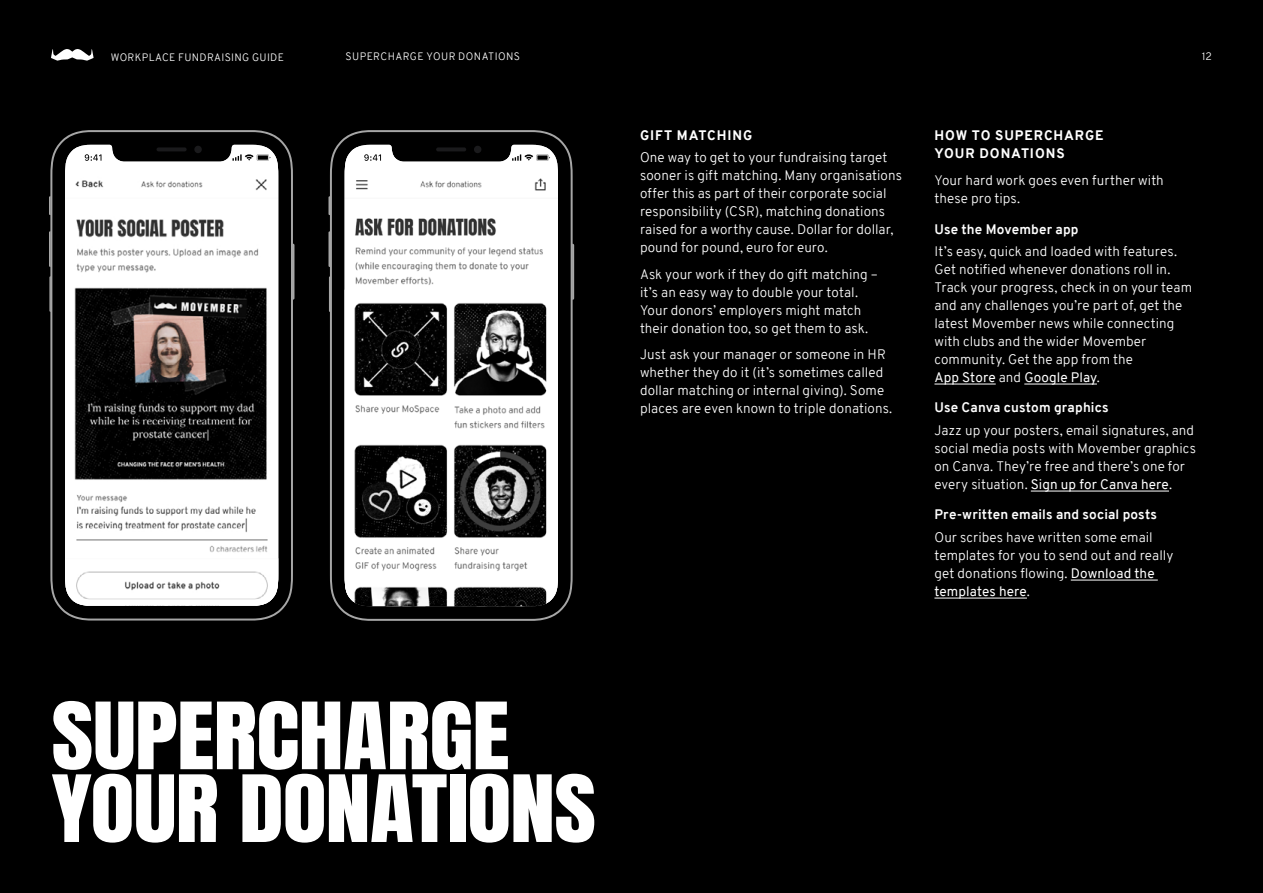
<style>
.page{position:relative;width:1263px;height:893px;background:#000}
.page>*{position:absolute;margin:0;border:0;box-sizing:border-box;transform-origin:0 0}
.t1{font:78.75px/72.8px "Anton";letter-spacing:-.01em;color:#fff;scale:1.15 1}
.t2{font:300 13.5px/18px "Overpass";letter-spacing:.005em;color:#fff}
.t3{font:700 13.5px "Overpass";letter-spacing:.01em;color:#fff}
.t4{font:800 13.5px/18px "Overpass";letter-spacing:.065em;color:#fff}
.t5{font:300 10.5px "Overpass";letter-spacing:.035em;color:#fff}
.s1{font-weight:400}
</style>
<div class="page">
<svg style="left:51px;top:49px;width:43px;height:12px"></svg>
<hr style="left:934px;top:384px;width:62px;height:1px;background:#fff">
<hr style="left:1024px;top:384px;width:73px;height:1px;background:#fff">
<hr style="left:1031px;top:491px;width:138px;height:1px;background:#fff">
<hr style="left:1071px;top:580px;width:87px;height:1px;background:#fff">
<hr style="left:934px;top:598px;width:93px;height:1px;background:#fff">
<svg style="left:50px;top:130px;width:243px;height:490px;fill:#a1a1a1"></svg>
<svg style="left:52px;top:132px;width:239px;height:486px"></svg>
<svg style="left:49px;top:196px;width:2px;height:19px"></svg>
<svg style="left:49px;top:231px;width:2px;height:36px"></svg>
<svg style="left:49px;top:276px;width:2px;height:36px"></svg>
<svg style="left:292px;top:244px;width:2px;height:56px"></svg>
<img style="left:65px;top:145px;width:213px;height:413px">
<img style="left:65px;top:558px;width:213px;height:48px">
<div style="left:194px;top:146px;width:8px;height:7px;background:#1a1a1c;border-radius:50%"></div>
<svg style="left:157px;top:147px;width:30px;height:4px"></svg>
<svg style="left:85px;top:154px;width:16px;height:7px"></svg>
<svg style="left:232px;top:154px;width:39px;height:7px"></svg>
<svg style="left:330px;top:130px;width:243px;height:491px"></svg>
<svg style="left:332px;top:132px;width:239px;height:487px"></svg>
<svg style="left:328px;top:196px;width:2px;height:19px"></svg>
<svg style="left:328px;top:231px;width:2px;height:36px"></svg>
<svg style="left:329px;top:276px;width:1px;height:36px"></svg>
<svg style="left:572px;top:244px;width:2px;height:56px"></svg>
<img style="left:345px;top:145px;width:213px;height:145px">
<img style="left:345px;top:290px;width:213px;height:316px">
<div style="left:474px;top:146px;width:7px;height:7px;background:#1a1a1c;border-radius:50%"></div>
<svg style="left:436px;top:147px;width:30px;height:4px"></svg>
<svg style="left:364px;top:154px;width:17px;height:7px"></svg>
<svg style="left:512px;top:154px;width:38px;height:7px"></svg>
<p class="t5" style="left:111px;top:49px;width:175px">WORKPLACE FUNDRAISING GUIDE</p>
<p class="t5" style="left:346px;top:49px;width:176px">SUPERCHARGE YOUR DONATIONS</p>
<h1 class="t1" style="left:51px;top:706px;width:475px">SUPERCHARGE<br>YOUR DONATIONS</h1>
<p class="t4" style="left:640px;top:127px;width:114px">GIFT MATCHING</p>
<p class="t2" style="left:640px;top:149px;width:263px">One way to get to your fundraising target sooner is gift matching. Many organisations offer this as part of their corporate social responsibility (CSR), matching donations raised for a worthy cause. Dollar for dollar, pound for pound, euro for euro.</p>
<p class="t2" style="left:640px;top:265px;width:239px">Ask your work if they do gift matching – it’s an easy way to double your total.<br>Your donors’ employers might match their donation too, so get them to ask.</p>
<p class="t2" style="left:640px;top:346px;width:254px">Just ask your manager or someone in HR whether they do it (it’s sometimes called dollar matching or internal giving). Some places are even known to triple donations.</p>
<p class="t5" style="left:1202px;top:49px;width:12px">12</p>
<p class="t4" style="left:934px;top:127px;width:170px">HOW TO SUPERCHARGE<br>YOUR DONATIONS</p>
<p class="t2" style="left:934px;top:171px;width:231px">Your hard work goes even further with these pro tips.</p>
<p class="t3" style="left:934px;top:219px;width:146px">Use the Movember app</p>
<p class="t2" style="left:934px;top:242px;width:259px">It’s easy, quick and loaded with features.<br>Get notified whenever donations roll in.<br>Track your progress, check in on your team and any challenges you’re part of, get the latest Movember news while connecting with clubs and the wider Movember community. Get the app from the<br><span class="s1">App Store</span> and <span class="s1">Google Play</span>.</p>
<p class="t3" style="left:934px;top:398px;width:176px">Use Canva custom graphics</p>
<p class="t2" style="left:934px;top:421px;width:263px">Jazz up your posters, email signatures, and social media posts with Movember graphics on Canva. They’re free and there’s one for every situation. <span class="s1">Sign up for Canva here</span>.</p>
<p class="t3" style="left:934px;top:505px;width:224px">Pre-written emails and social posts</p>
<p class="t2" style="left:934px;top:528px;width:240px">Our scribes have written some email templates for you to send out and really get donations flowing. <span class="s1">Download the templates here</span>.</p>
</div>
